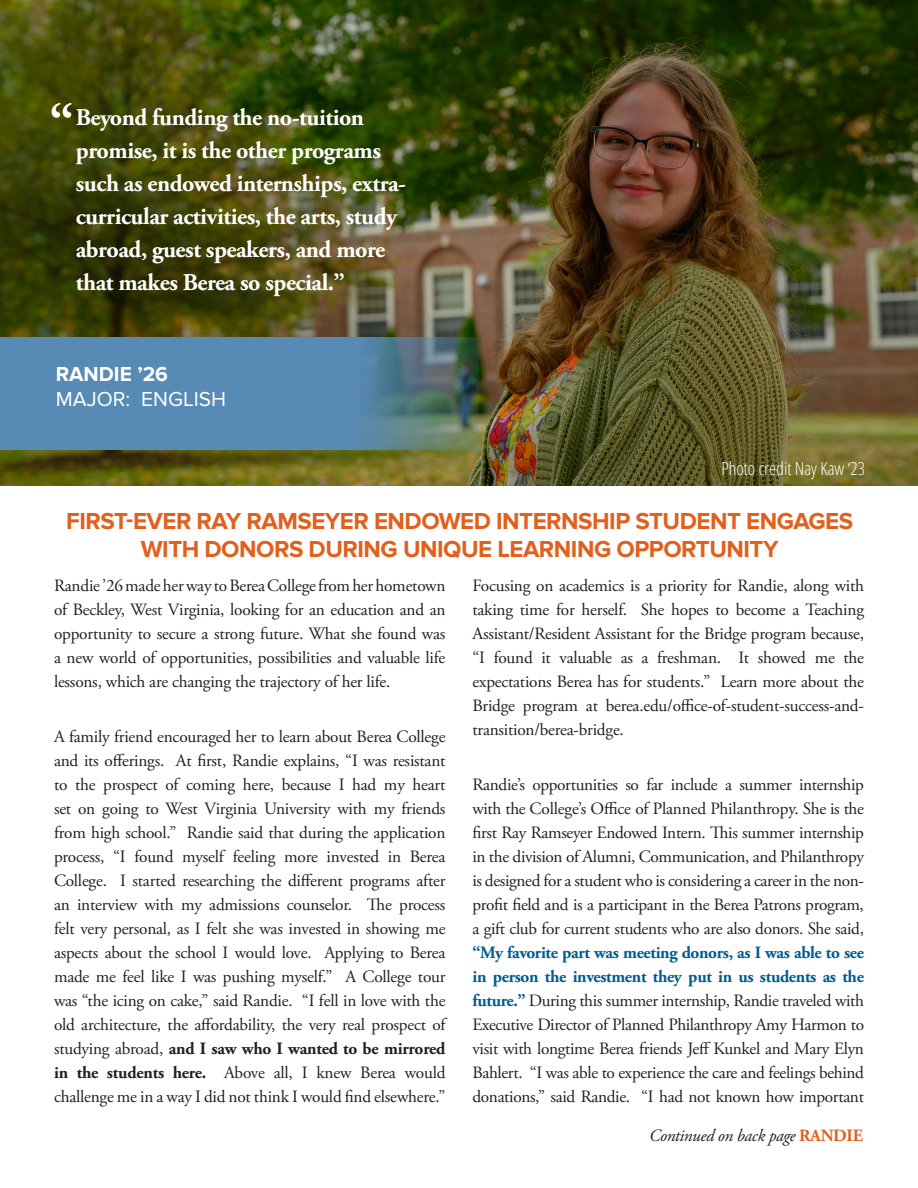
<style>
.page{position:relative;width:918px;height:1188px;background:#fff}
.page>*{position:absolute;margin:0;border:0;box-sizing:border-box;transform-origin:0 0}
.t1{font:700 51px "Adobe Garamond Pro";color:#fff}
.t2{font:700 24px/33px "Adobe Garamond Pro";letter-spacing:-.02em;color:#fff}
.t3{font:700 24px/28.5px "Proxima Nova";letter-spacing:-.02em;color:#e1601e;text-align:center}
.t4{font:21px/25.2px "Proxima Nova";color:#fff}
.t5{font:300 18px "Open Sans Condensed";color:#fff}
.t6{font:17.25px/24px "Adobe Garamond Pro";letter-spacing:-.015em;color:#231f20;text-align:justify}
.t7{font:italic 17.25px "Adobe Garamond Pro";letter-spacing:-.02em;color:#231f20}
.s1{font-weight:700}
.s2{font-weight:700;color:#005c91}
.s3{font-weight:700;font-style:normal;color:#e1601e}
</style>
<div class="page">
<img style="left:0;top:0;width:918px;height:485px">
<svg style="left:0;top:337px;width:478px;height:112px;background:#5684a5"></svg>
<p class="t1" style="left:50px;top:93px;width:26px">“</p>
<p class="t2" style="left:76px;top:102px;width:332px">Beyond funding the no-tuition promise, it is the other programs such as endowed internships, extra&shy;curricular activities, the arts, study abroad, guest speakers, and more that makes Berea so special.”</p>
<p class="t4" style="left:56px;top:362px;width:172px"><span class="s1">RANDIE ’26<br></span>MAJOR: ENGLISH</p>
<p class="t5" style="left:721px;top:456px;width:145px">Photo credit Nay Kaw ‘23</p>
<p class="t3" style="left:66px;top:507px;width:789px">FIRST-EVER RAY RAMSEYER ENDOWED INTERNSHIP STUDENT ENGAGES<br>WITH DONORS DURING UNIQUE LEARNING OPPORTUNITY</p>
<p class="t6" style="left:54px;top:574px;width:393px">Randie ’26 made her way to Berea College from her hometown of Beckley, West Virginia, looking for an education and an opportunity to secure a strong future. What she found was a new world of opportunities, possibilities and valuable life lessons, which are changing the trajectory of her life.</p>
<p class="t6" style="left:54px;top:725px;width:393px">A family friend encouraged her to learn about Berea College and its offerings. At first, Randie explains, “I was resistant to the prospect of coming here, because I had my heart set on going to West Virginia University with my friends from high school.” Randie said that during the application process, “I found myself feeling more invested in Berea College. I started researching the different programs after an interview with my admissions counselor. The process felt very personal, as I felt she was invested in showing me aspects about the school I would love. Applying to Berea made me feel like I was pushing myself.” A College tour was “the icing on cake,” said Randie. “I fell in love with the old architecture, the affordability, the very real prospect of studying abroad, <span class="s1">and I saw who I wanted to be mirrored in the students here.</span> Above all, I knew Berea would challenge me in a way I did not think I would find elsewhere.”</p>
<p class="t6" style="left:472px;top:574px;width:393px">Focusing on academics is a priority for Randie, along with taking time for herself. She hopes to become a Teaching Assistant/Resident Assistant for the Bridge program because, “I found it valuable as a freshman. It showed me the expectations Berea has for students.” Learn more about the Bridge program at berea.edu/office-of-student-success-and&shy;transition/berea-bridge.</p>
<p class="t6" style="left:472px;top:773px;width:393px">Randie’s opportunities so far include a summer internship with the College’s Office of Planned Philanthropy. She is the first Ray Ramseyer Endowed Intern. This summer internship in the division of Alumni, Communication, and Philanthropy is designed for a student who is considering a career in the non&shy;profit field and is a participant in the Berea Patrons program, a gift club for current students who are also donors. She said, <span class="s2">“My favorite part was meeting donors, as I was able to see in person the investment they put in us students as the future.”</span> During this summer internship, Randie traveled with Executive Director of Planned Philanthropy Amy Harmon to visit with longtime Berea friends Jeff Kunkel and Mary Elyn Bahlert. “I was able to experience the care and feelings behind donations,” said Randie. “I had not known how important</p>
<p class="t7" style="left:649px;top:1125px;width:215px">Continued on back page <span class="s3">RANDIE</span></p>
</div>
